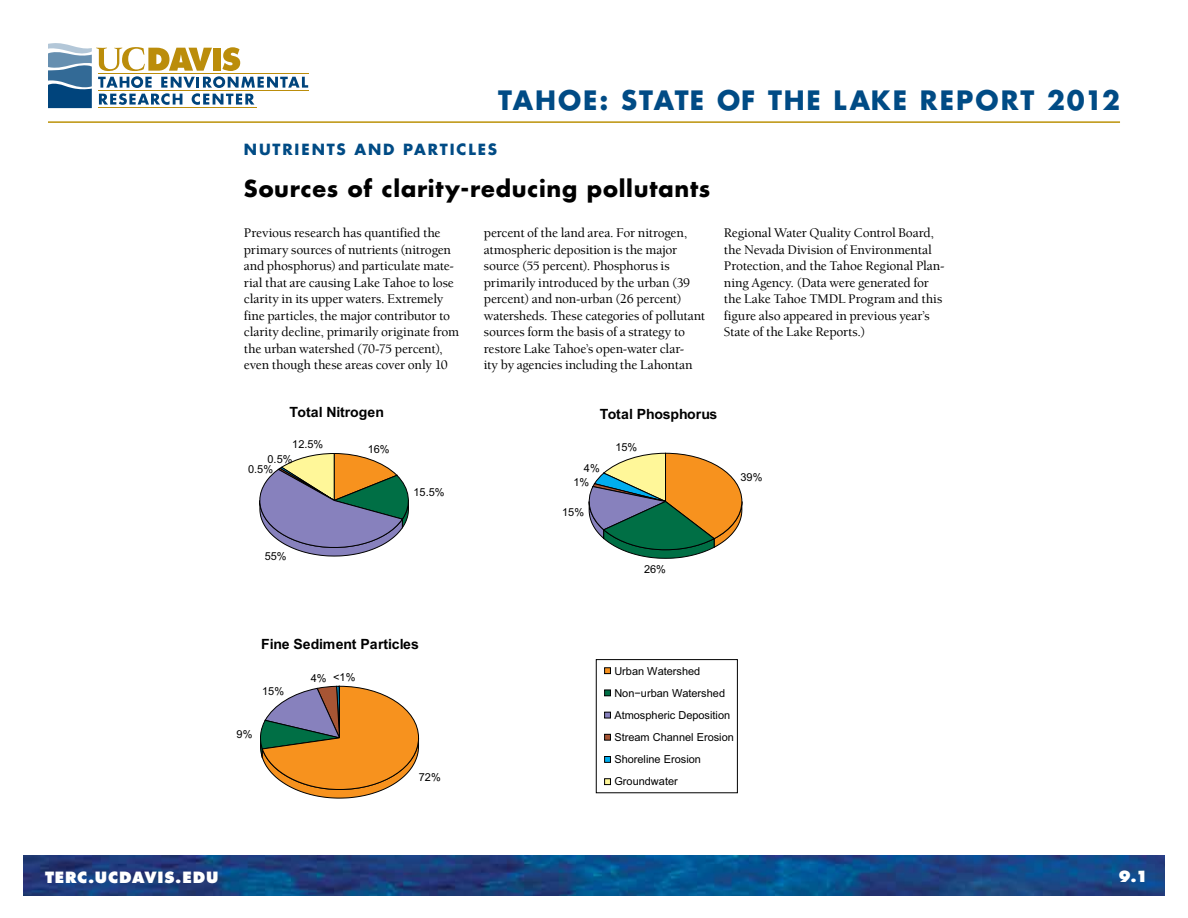
<style>
.page{position:relative;width:1188px;height:918px;background:#fff}
.page>*{position:absolute;margin:0;border:0;box-sizing:border-box;transform-origin:0 0}
.t1{font:700 26.1px "Futura UC Davis";letter-spacing:.08em;color:#004b85}
.t2{font:700 22.5px "Futura UC Davis";letter-spacing:.035em;color:#000}
.t3{font:700 15.15px "Futura UC Davis";letter-spacing:.13em;color:#004b85}
.t4{font:800 15.15px "Futura UC Davis";letter-spacing:.05em;color:#fff}
.t5{font:700 14.1px "Arial";color:#000}
.t6{font:500 13.5px/16.5px "Berkeley UC Davis";letter-spacing:-.015em;color:#000}
.t7{font:10.95px/22.2px "Arial";color:#000}
</style>
<div class="page">
<img style="left:23px;top:856px;width:1142px;height:40px">
<hr style="left:48px;top:121px;width:1072px;height:2px;background:#bb9208">
<hr style="left:98px;top:90px;width:211px;height:1px;background:#bb8d0b">
<hr style="left:98px;top:73px;width:211px;height:1px;background:#bb8d0b">
<svg style="left:48px;top:43px;width:260px;height:65px"></svg>
<svg style="left:259px;top:453px;width:150px;height:103px"></svg>
<svg style="left:588px;top:453px;width:154px;height:106px"></svg>
<div style="left:596px;top:659px;width:142px;height:134px;border:1px solid #000"></div>
<div style="left:604px;top:668px;width:7px;height:6px;border:1px solid #000"></div>
<div style="left:604px;top:690px;width:7px;height:6px;border:1px solid #000"></div>
<div style="left:604px;top:712px;width:7px;height:6px;border:1px solid #000"></div>
<div style="left:604px;top:734px;width:7px;height:6px;border:1px solid #000"></div>
<div style="left:604px;top:756px;width:7px;height:7px;border:1px solid #000"></div>
<div style="left:604px;top:779px;width:7px;height:6px;border:1px solid #000"></div>
<svg style="left:260px;top:686px;width:159px;height:112px"></svg>
<h1 class="t1" style="left:498px;top:83px;width:623px">TAHOE: STATE OF THE LAKE REPORT 2012</h1>
<p class="t3" style="left:244px;top:139px;width:80px">NUTRIENTS</p>
<p class="t3" style="left:354px;top:139px;width:143px">AN D PARTICLES</p>
<h2 class="t2" style="left:244px;top:173px;width:468px">SOURCES OF CLARITY-REDUCING POLLUTANTS</h2>
<p class="t6" style="left:244px;top:225px;width:217px">Previous research has quantified the primary sources of nutrients (nitrogen and phosphorus) and particulate mate&shy;rial that are causing Lake Tahoe to lose clarity in its upper waters. Extremely fine particles, the major contributor to clarity decline, primarily originate from the urban watershed (70-75 percent), even though these areas cover only 10</p>
<p class="t6" style="left:484px;top:225px;width:223px">percent of the land area. For nitrogen, atmospheric deposition is the major source (55 percent). Phosphorus is primarily introduced by the urban (39 percent) and non-urban (26 percent) watersheds. These categories of pollutant sources form the basis of a strategy to restore Lake Tahoe’s open-water clar-<br>ity by agencies including the Lahontan</p>
<p class="t6" style="left:724px;top:225px;width:222px">Regional Water Quality Control Board, the Nevada Division of Environmental Protection, and the Tahoe Regional Plan&shy;ning Agency. (Data were generated for the Lake Tahoe TMDL Program and this figure also appeared in previous year’s State of the Lake Reports.)</p>
<p class="t5" style="left:290px;top:403px;width:96px">Total Nitrogen</p>
<p class="t7" style="left:292px;top:433px;width:33px">12.5%</p>
<p class="t7" style="left:268px;top:448px;width:27px">0.5%</p>
<p class="t7" style="left:248px;top:458px;width:27px">0.5%</p>
<p class="t7" style="left:265px;top:545px;width:23px">55%</p>
<p class="t7" style="left:368px;top:438px;width:23px">16%</p>
<p class="t7" style="left:414px;top:482px;width:33px">15.5%</p>
<p class="t5" style="left:261px;top:635px;width:159px">Fine Sediment Particles</p>
<p class="t7" style="left:262px;top:680px;width:23px">15%</p>
<p class="t7" style="left:237px;top:723px;width:17px">9%</p>
<p class="t7" style="left:311px;top:666px;width:46px">4% &lt;1%</p>
<p class="t7" style="left:419px;top:766px;width:23px">72%</p>
<p class="t5" style="left:600px;top:405px;width:119px">Total Phosphorus</p>
<p class="t7" style="left:584px;top:458px;width:17px">4%</p>
<p class="t7" style="left:573px;top:471px;width:17px">1%</p>
<p class="t7" style="left:562px;top:501px;width:23px">15%</p>
<p class="t7" style="left:615px;top:436px;width:23px">15%</p>
<p class="t7" style="left:644px;top:558px;width:23px">26%</p>
<p class="t7" style="left:741px;top:466px;width:23px">39%</p>
<p class="t7" style="left:614px;top:660px;width:121px">Urban Watershed<br>Non−urban Watershed<br>Atmospheric Deposition<br>Stream Channel Erosion<br>Shoreline Erosion<br>Groundwater</p>
<p class="t4" style="left:45px;top:867px;width:175px">TERC.UCDAVIS.EDU</p>
<p class="t4" style="left:1118px;top:867px;width:31px">9.1</p>
</div>
